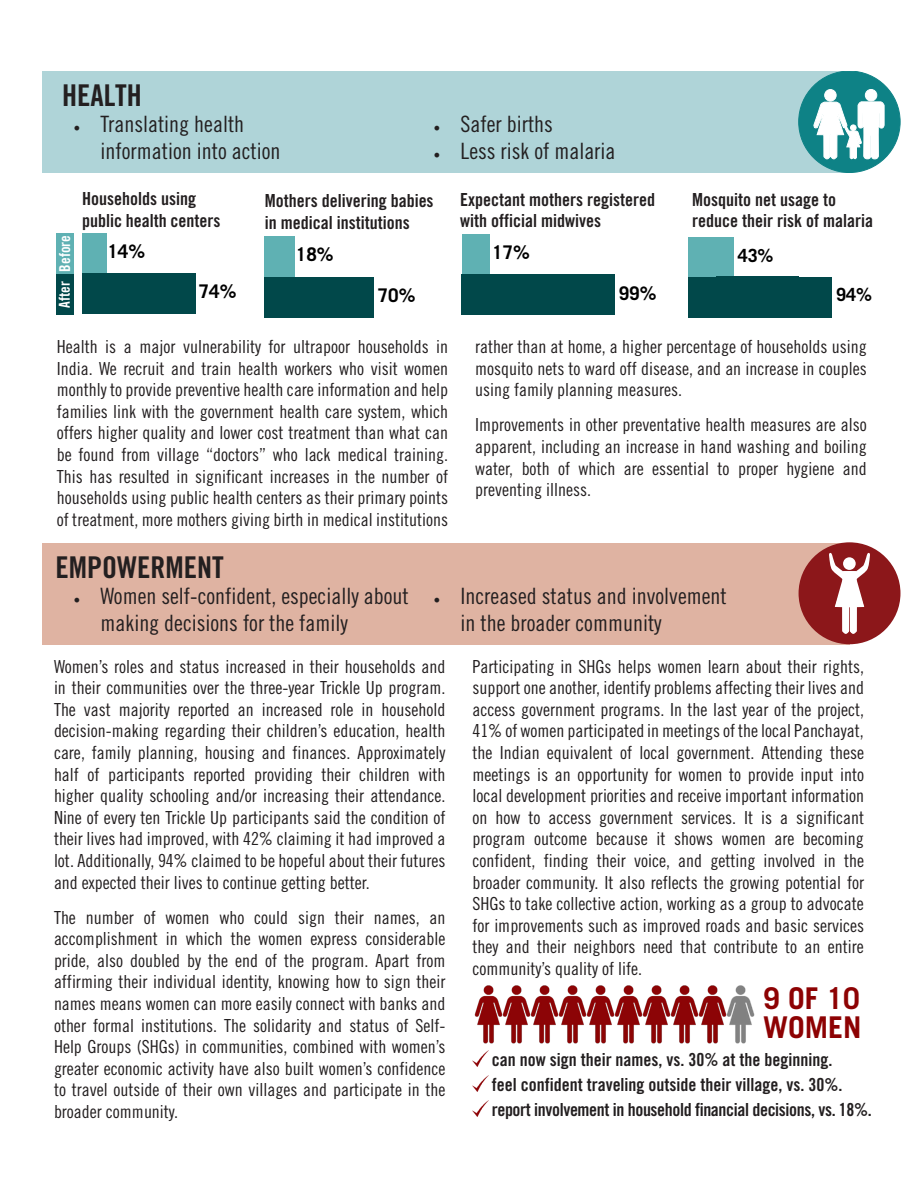
<style>
.page{position:relative;width:918px;height:1188px;background:#fff}
.page>*{position:absolute;margin:0;border:0;box-sizing:border-box;transform-origin:0 0}
.staff_members{font:30px "Trade Gothic Bold Cond Twenty";color:#231f20}
.t1{font:700 30px/28.5px "Trade Gothic";color:#8d0203}
.t2{font:22.5px/27px "Trade Gothic Cond Eighteen";color:#231f20}
.t3{font:700 18.9px "Trade Gothic";color:#000}
.t4{font:700 18.15px "Trade Gothic";color:#000}
.body_paragraph{font:18px/21.6px "Trade Gothic Cond Eighteen";color:#231f20;text-align:justify}
.t5{font:18px/21.6px "Trade Gothic Bold Cond Twenty";color:#231f20}
.t6{font:18px "Trade Gothic Bold Cond Twenty";letter-spacing:-.02em;color:#231f20}
.t7{font:15px "Trade Gothic Bold Cond Twenty";color:#fff}
.s1{font-family:"Minion Pro";font-size:18px}
.s2{font-size:18.9px}
</style>
<div class="page">
<div style="left:42px;top:543px;width:807px;height:102px;background:#dfb3a2"></div>
<div style="left:799px;top:542px;width:101px;height:102px;background:#8c171a;border-radius:50%"></div>
<svg style="left:829px;top:553px;width:41px;height:81px"></svg>
<img style="left:475px;top:986px;width:279px;height:57px">
<img style="left:473px;top:1050px;width:16px;height:16px">
<img style="left:473px;top:1075px;width:16px;height:16px">
<img style="left:473px;top:1100px;width:16px;height:16px">
<div style="left:42px;top:71px;width:807px;height:102px;background:#afd4d8"></div>
<div style="left:799px;top:71px;width:101px;height:102px;background:#0e8286;border-radius:50%"></div>
<svg style="left:813px;top:71px;width:72px;height:102px"></svg>
<div style="left:82px;top:233px;width:24px;height:40px;background:#5fb1b3"></div>
<div style="left:82px;top:273px;width:114px;height:41px;background:#01484a"></div>
<div style="left:462px;top:234px;width:28px;height:41px;background:#5fb1b3"></div>
<div style="left:462px;top:275px;width:153px;height:40px;background:#01484a"></div>
<div style="left:265px;top:236px;width:30px;height:41px;background:#5fb1b3"></div>
<div style="left:265px;top:277px;width:109px;height:41px;background:#01484a"></div>
<div style="left:689px;top:237px;width:45px;height:40px;background:#5fb1b3"></div>
<div style="left:688px;top:277px;width:144px;height:41px;background:#01484a"></div>
<div style="left:56px;top:273px;width:17px;height:42px;background:#01484a"></div>
<div style="left:56px;top:233px;width:17px;height:40px;background:#5fb1b3"></div>
<p class="staff_members" style="left:62px;top:77px;width:81px">HEALTH</p>
<p class="t2" style="left:101px;top:110px;width:181px;text-indent:-27px"><span class="s1">•</span> Translating health information into action</p>
<p class="t2" style="left:434px;top:110px;width:121px"><span class="s1">•</span> Safer births</p>
<p class="t2" style="left:434px;top:137px;width:183px"><span class="s1">•</span> Less risk of malaria</p>
<p class="t3" style="left:493px;top:153px;width:39px">18%</p>
<p class="t7" style="left:56px;top:272px;width:38px;rotate:-90deg">Before</p>
<p class="t5" style="left:82px;top:188px;width:140px">Households using public health centers</p>
<p class="t5" style="left:460px;top:189px;width:196px">Expectant mothers registered with official midwives</p>
<p class="t5" style="left:265px;top:190px;width:170px">Mothers delivering babies in medical institutions</p>
<p class="t3" style="left:575px;top:194px;width:39px">70%</p>
<p class="t3" style="left:382px;top:196px;width:39px">74%</p>
<p class="t3" style="left:107px;top:239px;width:39px">14%</p>
<p class="t3" style="left:296px;top:243px;width:39px">18%</p>
<p class="t3" style="left:492px;top:241px;width:39px">17%</p>
<p class="t5" style="left:692px;top:189px;width:182px">Mosquito net usage to reduce their risk of malaria</p>
<p class="t3" style="left:802px;top:197px;width:39px">70%</p>
<p class="t3" style="left:719px;top:243px;width:39px">17%</p>
<p class="t4" style="left:738px;top:245px;width:37px">43%</p>
<p class="t7" style="left:55px;top:308px;width:28px;rotate:-90deg">After</p>
<p class="t4" style="left:836px;top:283px;width:37px">94%</p>
<p class="t3" style="left:199px;top:280px;width:39px">74%</p>
<p class="t3" style="left:619px;top:281px;width:39px">99%</p>
<p class="t4" style="left:804px;top:283px;width:81px">94% <span class="s2">99%</span></p>
<p class="t3" style="left:378px;top:284px;width:39px">70%</p>
<p class="t3" style="left:112px;top:327px;width:39px">18%</p>
<p class="t3" style="left:295px;top:330px;width:39px">17%</p>
<p class="body_paragraph" style="left:57px;top:336px;width:393px">Health is a major vulnerability for ultrapoor households in India. We recruit and train health workers who visit women monthly to provide preventive health care information and help families link with the government health care system, which offers higher quality and lower cost treatment than what can be found from village “doctors” who lack medical training.<br>This has resulted in significant increases in the number of households using public health centers as their primary points of treatment, more mothers giving birth in medical institutions</p>
<p class="body_paragraph" style="left:475px;top:336px;width:393px">rather than at home, a higher percentage of households using mosquito nets to ward off disease, and an increase in couples using family planning measures.</p>
<p class="t3" style="left:194px;top:368px;width:39px">70%</p>
<p class="t3" style="left:422px;top:371px;width:39px">99%</p>
<p class="body_paragraph" style="left:475px;top:414px;width:393px">Improvements in other preventative health measures are also apparent, including an increase in hand washing and boiling water, both of which are essential to proper hygiene and preventing illness.</p>
<p class="t3" style="left:112px;top:414px;width:39px">17%</p>
<p class="t3" style="left:238px;top:455px;width:39px">99%</p>
<p class="staff_members" style="left:56px;top:549px;width:170px">EMPOWERMENT</p>
<p class="t2" style="left:101px;top:582px;width:310px;text-indent:-27px"><span class="s1">•</span> Women self-confident, especially about making decisions for the family</p>
<p class="t2" style="left:461px;top:582px;width:268px;text-indent:-27px"><span class="s1">•</span> Increased status and involvement in the broader community</p>
<p class="body_paragraph" style="left:54px;top:655px;width:393px">Women’s roles and status increased in their households and in their communities over the three-year Trickle Up program.<br>The vast majority reported an increased role in household decision-making regarding their children’s education, health care, family planning, housing and finances. Approximately half of participants reported providing their children with higher quality schooling and/or increasing their attendance.<br>Nine of every ten Trickle Up participants said the condition of their lives had improved, with 42% claiming it had improved a lot. Additionally, 94% claimed to be hopeful about their futures and expected their lives to continue getting better.</p>
<p class="body_paragraph" style="left:54px;top:906px;width:393px">The number of women who could sign their names, an accomplishment in which the women express considerable pride, also doubled by the end of the program. Apart from affirming their individual identity, knowing how to sign their names means women can more easily connect with banks and other formal institutions. The solidarity and status of Self-Help Groups (SHGs) in communities, combined with women’s greater economic activity have also built women’s confidence to travel outside of their own villages and participate in the broader community.</p>
<p class="body_paragraph" style="left:472px;top:655px;width:393px">Participating in SHGs helps women learn about their rights, support one another, identify problems affecting their lives and access government programs. In the last year of the project, 41% of women participated in meetings of the local Panchayat, the Indian equivalent of local government. Attending these meetings is an opportunity for women to provide input into local development priorities and receive important information on how to access government services. It is a significant program outcome because it shows women are becoming confident, finding their voice, and getting involved in the broader community. It also reflects the growing potential for SHGs to take collective action, working as a group to advocate for improvements such as improved roads and basic services they and their neighbors need that contribute to an entire community’s quality of life.</p>
<p class="t1" style="left:763px;top:984px;width:100px">9 OF 10<br>WOMEN</p>
<p class="t5" style="left:492px;top:1049px;width:342px">can now sign their names, vs. 30% at the beginning.</p>
<p class="t5" style="left:492px;top:1074px;width:352px">feel confident traveling outside their village, vs. 30%.</p>
<p class="t6" style="left:492px;top:1099px;width:382px">report involvement in household financial decisions, vs. 18%.</p>
</div>
